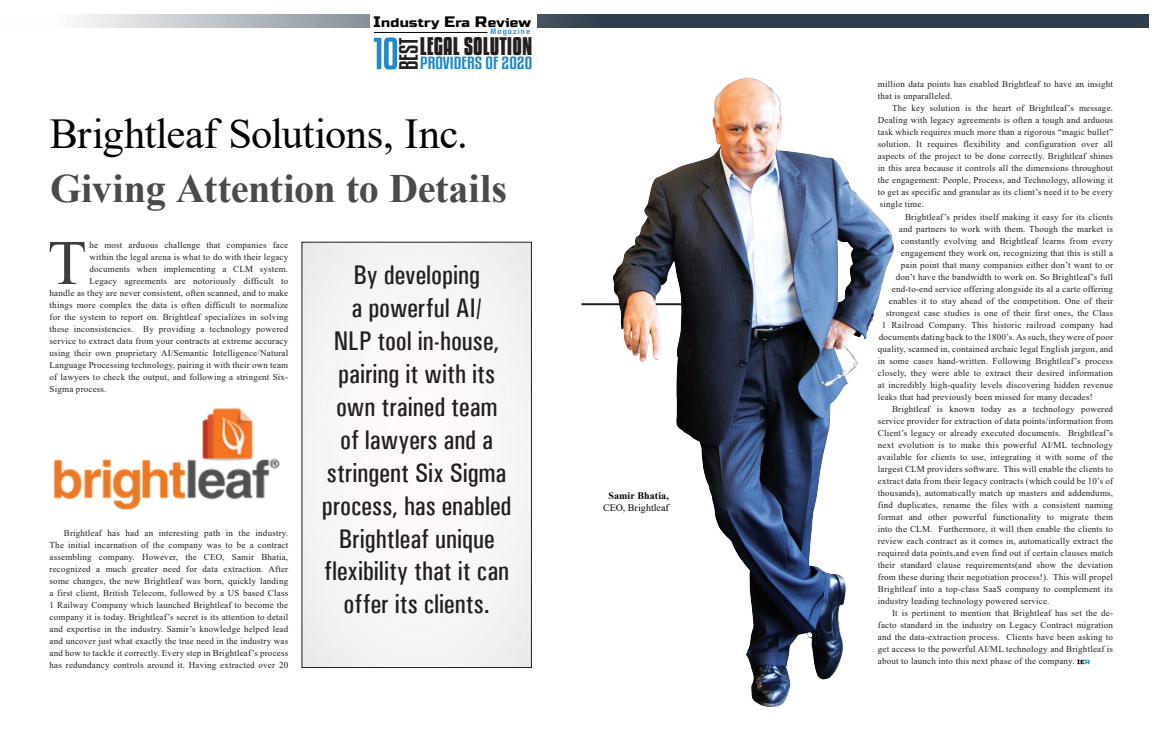
<style>
.page{position:relative;width:1163px;height:738px;background:#fff}
.page>*{position:absolute;margin:0;border:0;box-sizing:border-box;transform-origin:0 0}
.t1{font:63.4px "Times New Roman";color:#3e3e3f}
.t2{font:42.5px "Times New Roman";letter-spacing:-.015em;color:#040503}
.t3{font:700 40.2px "Times New Roman";letter-spacing:-.01em;color:#494a4b}
.t4{font:500 condensed 27px/32.9px "Univers";color:#231f20;text-align:center}
.t5{font:23.3px "Kenyan Coffee Rg";color:#231f20}
.t6{font:700 22.4px "Kenyan Coffee Rg";letter-spacing:.005em;color:#231f20}
.t7{font:15.5px "Kenyan Coffee Rg";color:#2288c9;scale:1.21 1}
.t8{font:12.5px "Russo One";letter-spacing:.02em;color:#050504;scale:1.14 1}
.t9{font:10px "Times New Roman";letter-spacing:.005em;color:#040503}
.t10{font:700 10px "Times New Roman";letter-spacing:.005em;color:#040503}
.t11{font:condensed 9.3px "Tw Cen";letter-spacing:.06em;color:#2288c9;scale:1.34 1}
.t12{font:9px/12px "Times New Roman";letter-spacing:.02em;color:#231f20;text-align:justify}
.s1{font-size:15.2px}
</style>
<div class="page">
<svg style="left:78px;top:14px;width:1070px;height:13px;background:#5d6974"></svg>
<div style="left:370px;top:11px;width:167px;height:70px;background:#fff"></div>
<svg style="left:374px;top:37px;width:23px;height:32px"></svg>
<hr style="left:374px;top:32px;width:113px;height:1px;background:#050504">
<div style="left:302px;top:242px;width:229px;height:425px;background:#f8f5f7"></div>
<div style="left:301px;top:241px;width:231px;height:426px;border:1px solid #231f20"></div>
<svg style="left:1077px;top:659px;width:12px;height:4px"></svg>
<hr style="left:581px;top:303px;width:153px;height:2px;background:#231f20">
<img style="left:596px;top:77px;width:298px;height:630px">
<img style="left:53px;top:407px;width:227px;height:103px">
<h3 class="t8" style="left:373px;top:15px;width:140px"><span class="s1">I</span>ndustry <span class="s1">E</span>ra <span class="s1">R</span>eview</h3>
<p class="t11" style="left:490px;top:26px;width:31px">Magazine</p>
<h3 class="t6" style="left:420px;top:33px;width:114px">LEGAL SOLUTION</h3>
<h3 class="t5" style="left:394px;top:70px;width:34px;rotate:-90deg">BEST</h3>
<h3 class="t7" style="left:420px;top:54px;width:94px">PROVIDERS OF 2020</h3>
<h2 class="t2" style="left:50px;top:103px;width:419px">Brightleaf Solutions, Inc.</h2>
<h3 class="t3" style="left:50px;top:159px;width:458px">Giving Attention to Details</h3>
<h1 class="t1" style="left:48px;top:218px;width:40px">T</h1>
<p class="t12" style="left:90px;top:238px;width:200px">he most arduous challenge that companies face</p>
<p class="t12" style="left:90px;top:250px;width:200px">within the legal arena is what to do with their legacy</p>
<p class="t12" style="left:90px;top:262px;width:200px">documents when implementing a CLM system.</p>
<p class="t12" style="left:90px;top:274px;width:200px">Legacy agreements are notoriously difficult to</p>
<p class="t12" style="left:50px;top:286px;width:240px">handle as they are never consistent, often scanned, and to make</p>
<p class="t12" style="left:50px;top:298px;width:240px">things more complex the data is often difficult to normalize</p>
<p class="t12" style="left:50px;top:310px;width:240px">for the system to report on. Brightleaf specializes in solving</p>
<p class="t12" style="left:50px;top:322px;width:240px">these inconsistencies. By providing a technology powered</p>
<p class="t12" style="left:50px;top:334px;width:240px">service to extract data from your contracts at extreme accuracy</p>
<p class="t12" style="left:50px;top:346px;width:240px">using their own proprietary AI/Semantic Intelligence/Natural</p>
<p class="t12" style="left:50px;top:358px;width:240px">Language Processing technology, pairing it with their own team</p>
<p class="t12" style="left:50px;top:370px;width:240px">of lawyers to check the output, and following a stringent Six-</p>
<p class="t12" style="left:50px;top:382px;width:58px">Sigma process.</p>
<p class="t12" style="left:50px;top:526px;width:240px;text-indent:14px">Brightleaf has had an interesting path in the industry.<br>The initial incarnation of the company was to be a contract assembling company. However, the CEO, Samir Bhatia, recognized a much greater need for data extraction. After some changes, the new Brightleaf was born, quickly landing a first client, British Telecom, followed by a US based Class 1 Railway Company which launched Brightleaf to become the company it is today. Brightleaf’s secret is its attention to detail and expertise in the industry. Samir’s knowledge helped lead and uncover just what exactly the true need in the industry was and how to tackle it correctly. Every step in Brightleaf’s process has redundancy controls around it. Having extracted over 20</p>
<h3 class="t4" style="left:322px;top:258px;width:191px">By developing<br>a powerful AI/<br>NLP tool in-house, pairing it with its own trained team<br>of lawyers and a stringent Six Sigma process, has enabled<br>Brightleaf unique flexibility that it can offer its clients.</h3>
<p class="t10" style="left:608px;top:488px;width:62px">Samir Bhatia,</p>
<p class="t9" style="left:603px;top:500px;width:67px">CEO, Brightleaf</p>
<p class="t12" style="left:877px;top:78px;width:237px">million data points has enabled Brightleaf to have an insight that is unparalleled.</p>
<p class="t12" style="left:877px;top:102px;width:237px;text-indent:14px">The key solution is the heart of Brightleaf’s message.<br>Dealing with legacy agreements is often a tough and arduous task which requires much more than a rigorous “magic bullet” solution. It requires flexibility and configuration over all aspects of the project to be done correctly. Brightleaf shines in this area because it controls all the dimensions throughout the engagement: People, Process, and Technology, allowing it to get as specific and granular as its client’s need it to be every single time.</p>
<p class="t12" style="left:904px;top:210px;width:209px">Brightleaf’s prides itself making it easy for its clients</p>
<p class="t12" style="left:898px;top:222px;width:216px">and partners to work with them. Though the market is</p>
<p class="t12" style="left:900px;top:234px;width:214px">constantly evolving and Brightleaf learns from every</p>
<p class="t12" style="left:900px;top:246px;width:214px">engagement they work on, recognizing that this is still a</p>
<p class="t12" style="left:900px;top:258px;width:214px">pain point that many companies either don’t want to or</p>
<p class="t12" style="left:895px;top:270px;width:219px">don’t have the bandwidth to work on. So Brightleaf’s full</p>
<p class="t12" style="left:891px;top:282px;width:223px">end-to-end service offering alongside its al a carte offering</p>
<p class="t12" style="left:888px;top:294px;width:226px">enables it to stay ahead of the competition. One of their</p>
<p class="t12" style="left:885px;top:306px;width:228px">strongest case studies is one of their first ones, the Class</p>
<p class="t12" style="left:881px;top:318px;width:233px">1 Railroad Company. This historic railroad company had</p>
<p class="t12" style="left:878px;top:330px;width:235px">documents dating back to the 1800’s. As such, they were of poor</p>
<p class="t12" style="left:877px;top:342px;width:237px">quality, scanned in, contained archaic legal English jargon, and</p>
<p class="t12" style="left:877px;top:354px;width:236px">in some cases hand-written. Following Brightleaf’s process</p>
<p class="t12" style="left:877px;top:366px;width:237px">closely, they were able to extract their desired information</p>
<p class="t12" style="left:877px;top:378px;width:237px">at incredibly high-quality levels discovering hidden revenue</p>
<p class="t12" style="left:877px;top:390px;width:216px">leaks that had previously been missed for many decades!</p>
<p class="t12" style="left:892px;top:402px;width:222px">Brightleaf is known today as a technology powered</p>
<p class="t12" style="left:877px;top:414px;width:237px">service provider for extraction of data points/information from</p>
<p class="t12" style="left:877px;top:426px;width:237px">Client’s legacy or already executed documents. Brightleaf’s</p>
<p class="t12" style="left:877px;top:438px;width:237px">next evolution is to make this powerful AI/ML technology</p>
<p class="t12" style="left:877px;top:450px;width:236px">available for clients to use, integrating it with some of the</p>
<p class="t12" style="left:877px;top:462px;width:237px">largest CLM providers software. This will enable the clients to</p>
<p class="t12" style="left:877px;top:474px;width:237px">extract data from their legacy contracts (which could be 10’s of</p>
<p class="t12" style="left:877px;top:486px;width:237px">thousands), automatically match up masters and addendums,</p>
<p class="t12" style="left:877px;top:498px;width:237px">find duplicates, rename the files with a consistent naming</p>
<p class="t12" style="left:877px;top:510px;width:237px">format and other powerful functionality to migrate them</p>
<p class="t12" style="left:877px;top:522px;width:237px">into the CLM. Furthermore, it will then enable the clients to</p>
<p class="t12" style="left:877px;top:534px;width:237px">review each contract as it comes in, automatically extract the</p>
<p class="t12" style="left:877px;top:546px;width:237px">required data points,and even find out if certain clauses match</p>
<p class="t12" style="left:877px;top:558px;width:237px">their standard clause requirements(and show the deviation</p>
<p class="t12" style="left:877px;top:570px;width:237px">from these during their negotiation process!). This will propel</p>
<p class="t12" style="left:877px;top:582px;width:237px">Brightleaf into a top-class SaaS company to complement its</p>
<p class="t12" style="left:877px;top:594px;width:173px">industry leading technology powered service.</p>
<p class="t12" style="left:892px;top:606px;width:222px">It is pertinent to mention that Brightleaf has set the de-</p>
<p class="t12" style="left:877px;top:618px;width:237px">facto standard in the industry on Legacy Contract migration</p>
<p class="t12" style="left:877px;top:630px;width:237px">and the data-extraction process. Clients have been asking to</p>
<p class="t12" style="left:877px;top:642px;width:237px">get access to the powerful AI/ML technology and Brightleaf is</p>
<p class="t12" style="left:877px;top:654px;width:198px">about to launch into this next phase of the company.</p>
</div>
